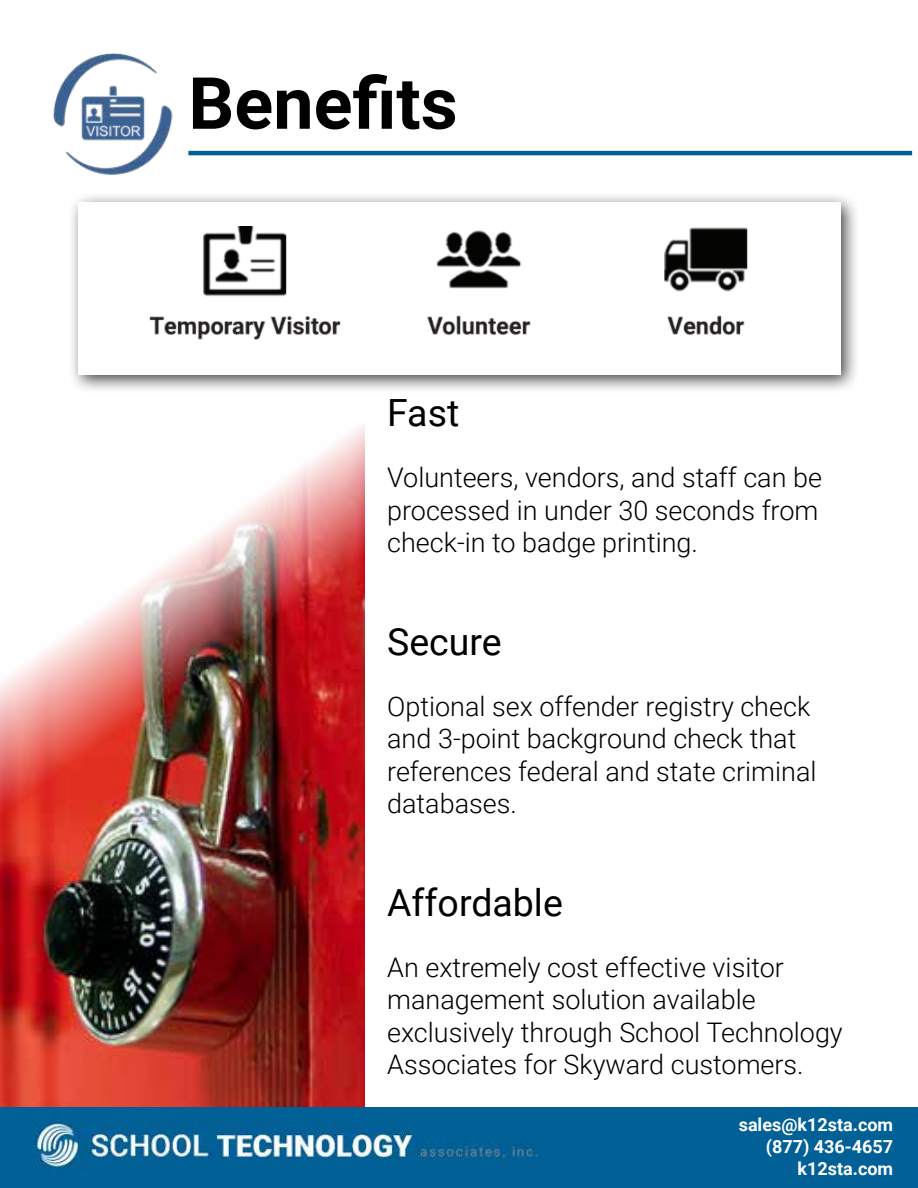
<style>
.page{position:relative;width:918px;height:1188px;background:#fff}
.page>*{position:absolute;margin:0;border:0;box-sizing:border-box;transform-origin:0 0}
.t1{font:700 72px "Roboto";color:#000}
.t2{font:37.5px "Roboto";color:#000}
.t3{font:300 27px/32.4px "Roboto";color:#000}
.t4{font:700 18px/21.6px "Roboto";color:#fff;text-align:right}
</style>
<div class="page">
<div style="left:67px;top:192px;width:794px;height:203px;background:#000;opacity:.75"></div>
<div style="left:78px;top:202px;width:762px;height:173px;background:#fff"></div>
<img style="left:53px;top:53px;width:120px;height:122px">
<img style="left:0;top:424px;width:365px;height:683px">
<img style="left:0;top:1107px;width:918px;height:81px">
<hr style="left:188px;top:151px;width:724px;height:4px;background:#006096">
<img style="left:149px;top:227px;width:599px;height:113px">
<h1 class="t1" style="left:188px;top:53px;width:271px">Benefits</h1>
<h2 class="t2" style="left:387px;top:387px;width:74px">Fast</h2>
<p class="t3" style="left:387px;top:461px;width:436px">Volunteers, vendors, and staff can be processed in under 30 seconds from check-in to badge printing.</p>
<h2 class="t2" style="left:387px;top:615px;width:116px">Secure</h2>
<p class="t3" style="left:387px;top:689px;width:431px">Optional sex offender registry check and 3-point background check that references federal and state criminal databases.</p>
<h2 class="t2" style="left:387px;top:876px;width:177px">Affordable</h2>
<p class="t3" style="left:387px;top:950px;width:457px">An extremely cost effective visitor management solution available exclusively through School Technology Associates for Skyward customers.</p>
<p class="t4" style="left:739px;top:1113px;width:156px">sales@k12sta.com (877) 436-4657 k12sta.com</p>
</div>
